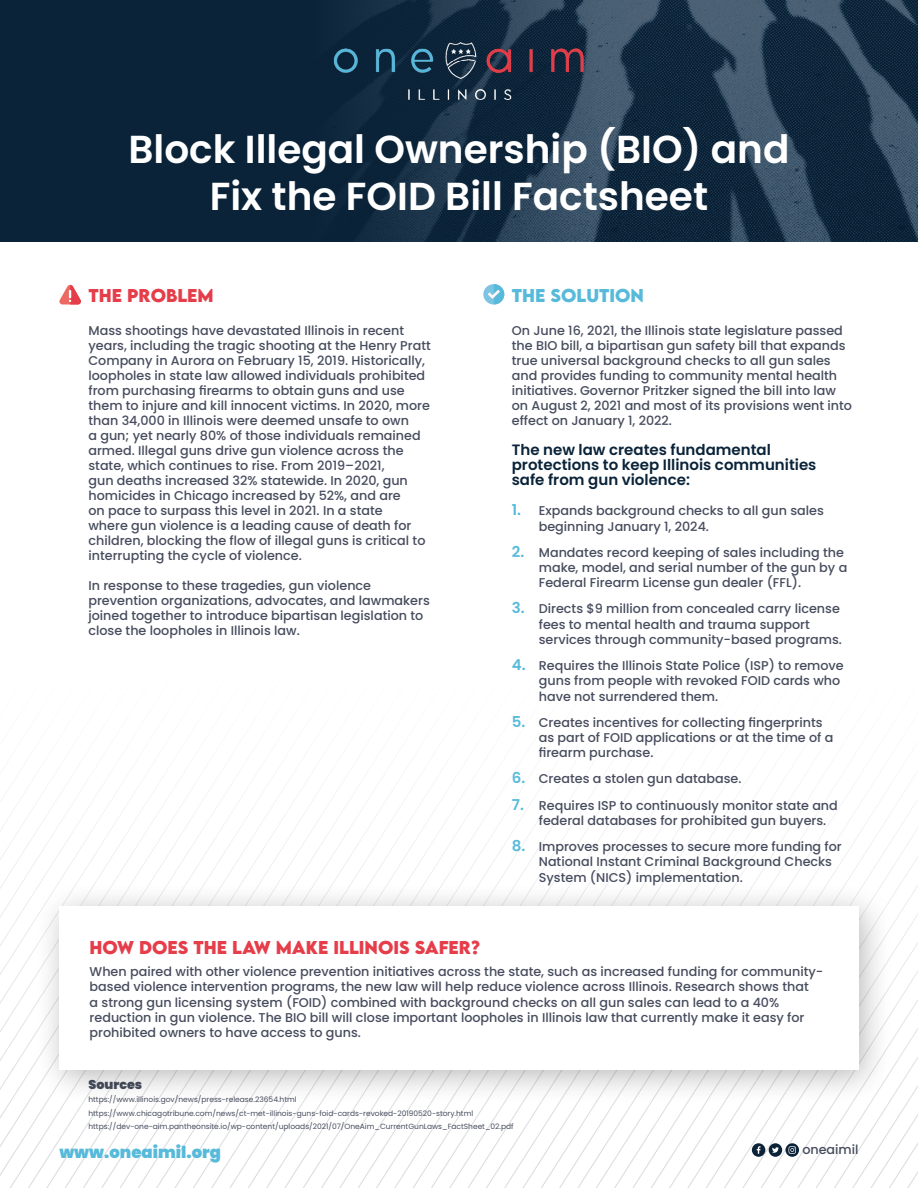
<style>
.page{position:relative;width:918px;height:1188px;background:#fff}
.page>*{position:absolute;margin:0;border:0;box-sizing:border-box;transform-origin:0 0}
.t1{font:600 39px/46.8px "Poppins";color:#fff;text-align:center}
.t2{font:700 16.5px "LEMONMILK";color:#e63d4a}
.t3{font:900 16.5px "Poppins";color:#57badb}
.t4{font:700 16.5px "LEMONMILK";color:#57badb}
.t5{font:700 16.5px "LEMONMILK";color:#e53d4a}
.t6{font:600 15px/15px "Poppins";color:#0a2339}
.t7{font:500 12.75px/15px "Poppins";color:#474d5e}
.t8{font:900 12.75px "Poppins";color:#474d5e}
.t9{font:7.5px/13.5px "Poppins";color:#474d5e}
.s1{color:#e63d4a}
.s2{font-weight:600;font-size:15px;color:#57badb}
</style>
<div class="page">
<svg style="left:840px;top:798px;width:78px;height:390px"></svg>
<div style="left:0;top:0;width:918px;height:242px;background:#0a2339"></div>
<img style="left:353px;top:0;width:565px;height:242px">
<img style="left:333px;top:42px;width:265px;height:58px">
<svg style="left:483px;top:284px;width:21px;height:21px"></svg>
<svg style="left:488px;top:284px;width:16px;height:21px"></svg>
<svg style="left:59px;top:284px;width:22px;height:21px"></svg>
<div style="left:752px;top:1143px;width:13px;height:14px;background:#0a2339;border-radius:50%"></div>
<svg style="left:757px;top:1146px;width:4px;height:8px"></svg>
<div style="left:769px;top:1143px;width:13px;height:14px;background:#0a2339;border-radius:50%"></div>
<svg style="left:772px;top:1147px;width:7px;height:6px"></svg>
<svg style="left:786px;top:1143px;width:13px;height:14px"></svg>
<svg style="left:789px;top:1146px;width:7px;height:8px"></svg>
<div style="left:34px;top:881px;width:860px;height:224px;background:#000;opacity:.28"></div>
<div style="left:59px;top:907px;width:800px;height:163px;background:#fff"></div>
<h1 class="t1" style="left:129px;top:126px;width:662px">Block Illegal Ownership (BIO) and<br>Fix the FOID Bill Factsheet</h1>
<p class="t5" style="left:88px;top:284px;width:127px"><span class="s1">THE</span> PROBLEM</p>
<p class="t7" style="left:88px;top:323px;width:344px">Mass shootings have devastated Illinois in recent years, including the tragic shooting at the Henry Pratt Company in Aurora on February 15, 2019. Historically, loopholes in state law allowed individuals prohibited from purchasing firearms to obtain guns and use them to injure and kill innocent victims. In 2020, more than 34,000 in Illinois were deemed unsafe to own<br>a gun; yet nearly 80% of those individuals remained armed. Illegal guns drive gun violence across the state, which continues to rise. From 2019–2021,<br>gun deaths increased 32% statewide. In 2020, gun homicides in Chicago increased by 52%, and are<br>on pace to surpass this level in 2021. In a state<br>where gun violence is a leading cause of death for children, blocking the flow of illegal guns is critical to interrupting the cycle of violence.</p>
<p class="t7" style="left:88px;top:578px;width:343px">In response to these tragedies, gun violence prevention organizations, advocates, and lawmakers joined together to introduce bipartisan legislation to close the loopholes in Illinois law.</p>
<p class="t4" style="left:512px;top:284px;width:134px">THE SOLUTION</p>
<p class="t7" style="left:512px;top:323px;width:342px">On June 16, 2021, the Illinois state legislature passed the BIO bill, a bipartisan gun safety bill that expands true universal background checks to all gun sales and provides funding to community mental health initiatives. Governor Pritzker signed the bill into law on August 2, 2021 and most of its provisions went into effect on January 1, 2022.</p>
<p class="t6" style="left:512px;top:442px;width:306px">The new law creates fundamental protections to keep Illinois communities safe from gun violence:</p>
<p class="t7" style="left:539px;top:503px;width:287px;text-indent:-27px"><span class="s2">1.</span> Expands background checks to all gun sales beginning January 1, 2024.</p>
<p class="t7" style="left:539px;top:545px;width:310px;text-indent:-27px"><span class="s2">2.</span> Mandates record keeping of sales including the make, model, and serial number of the gun by a<br>Federal Firearm License gun dealer (FFL).</p>
<p class="t7" style="left:539px;top:601px;width:305px;text-indent:-27px"><span class="s2">3.</span> Directs $9 million from concealed carry license fees to mental health and trauma support services through community-based programs.</p>
<p class="t7" style="left:539px;top:658px;width:307px;text-indent:-27px"><span class="s2">4.</span> Requires the Illinois State Police (ISP) to remove guns from people with revoked FOID cards who have not surrendered them.</p>
<p class="t7" style="left:539px;top:715px;width:296px;text-indent:-27px"><span class="s2">5.</span> Creates incentives for collecting fingerprints as part of FOID applications or at the time of a firearm purchase.</p>
<p class="t7" style="left:512px;top:772px;width:231px"><span class="s2">6.</span> Creates a stolen gun database.</p>
<p class="t7" style="left:539px;top:798px;width:301px;text-indent:-27px"><span class="s2">7.</span> Requires ISP to continuously monitor state and federal databases for prohibited gun buyers.</p>
<p class="t7" style="left:539px;top:839px;width:305px;text-indent:-27px"><span class="s2">8.</span> Improves processes to secure more funding for<br>National Instant Criminal Background Checks<br>System (NICS) implementation.</p>
<p class="t2" style="left:90px;top:936px;width:76px">HOW DOES</p>
<p class="t2" style="left:193px;top:936px;width:288px">THE LAW MAKE ILLINOIS SAFER?</p>
<p class="t7" style="left:90px;top:964px;width:735px">When paired with other violence prevention initiatives across the state, such as increased funding for community&shy;based violence intervention programs, the new law will help reduce violence across Illinois. Research shows that<br>a strong gun licensing system (FOID) combined with background checks on all gun sales can lead to a 40% reduction in gun violence. The BIO bill will close important loopholes in Illinois law that currently make it easy for prohibited owners to have access to guns.</p>
<p class="t8" style="left:88px;top:1077px;width:55px">Sources</p>
<p class="t9" style="left:88px;top:1093px;width:427px">https://www.illinois.gov/news/press-release.23654.html https://www.chicagotribune.com/news/ct-met-illinois-guns-foid-cards-revoked-20190520-story.html https://dev-one-aim.pantheonsite.io/wp-content/uploads/2021/07/OneAim_CurrentGunLaws_FactSheet_02.pdf</p>
<p class="t3" style="left:59px;top:1142px;width:163px">www.oneaimil.org</p>
<p class="t7" style="left:802px;top:1142px;width:58px">oneaimil</p>
</div>
